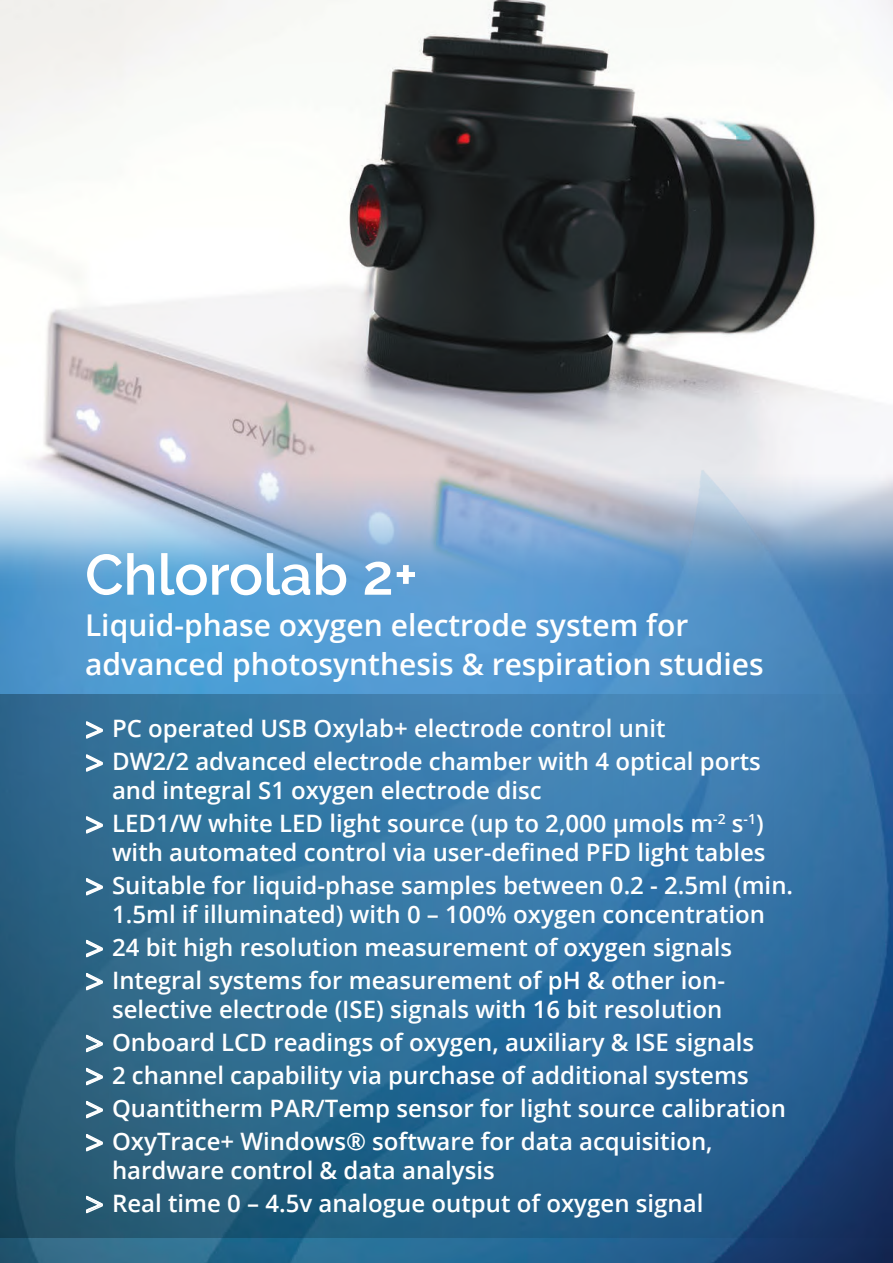
<style>
.page{position:relative;width:893px;height:1263px;background:#fff}
.page>*{position:absolute;margin:0;border:0;box-sizing:border-box;transform-origin:0 0}
.t1{font:600 57px "Raleway";color:#fff}
.t2{font:600 30px/39px "Open Sans";color:#fff}
.t3{font:600 24px/33px "Open Sans";color:#fff}
.s1{font-weight:400;font-size:33px}
</style>
<div class="page">
<img style="left:0;top:0;width:893px;height:1263px">
<svg style="left:0;top:693px;width:893px;height:544px"></svg>
<svg style="left:85px;top:719px;width:19px;height:21px"></svg>
<svg style="left:85px;top:752px;width:19px;height:21px"></svg>
<svg style="left:85px;top:814px;width:19px;height:21px"></svg>
<svg style="left:85px;top:876px;width:19px;height:21px"></svg>
<svg style="left:85px;top:938px;width:19px;height:20px"></svg>
<svg style="left:85px;top:971px;width:19px;height:21px"></svg>
<svg style="left:85px;top:1033px;width:19px;height:20px"></svg>
<svg style="left:85px;top:1066px;width:19px;height:20px"></svg>
<svg style="left:85px;top:1099px;width:19px;height:20px"></svg>
<svg style="left:85px;top:1132px;width:19px;height:21px"></svg>
<svg style="left:85px;top:1194px;width:19px;height:20px"></svg>
<h1 class="t1" style="left:85px;top:542px;width:334px">Chlorolab 2+</h1>
<p class="t2" style="left:85px;top:605px;width:680px">Liquid-phase oxygen electrode system for advanced photosynthesis &amp; respiration studies</p>
<p class="t3" style="left:85px;top:712px;width:677px"><span class="s1">&gt;</span> PC operated USB Oxylab+ electrode control unit<br><span class="s1">&gt;</span> DW2/2 advanced electrode chamber with 4 optical ports</p>
<p class="t3" style="left:85px;top:773px;width:680px;text-indent:27px">and integral S1 oxygen electrode disc<br><span class="s1">&gt;</span> LED1/W white LED light source (up to 2,000 µmols m<sup>-2</sup> s<sup>-1</sup>)</p>
<p class="t3" style="left:85px;top:835px;width:710px;text-align:center">with automated control via user-defined PFD light tables<br><span class="s1">&gt;</span> Suitable for liquid-phase samples between 0.2 - 2.5ml (min.</p>
<p class="t3" style="left:85px;top:897px;width:682px;text-indent:27px">1.5ml if illuminated) with 0 – 100% oxygen concentration <span class="s1">&gt;</span> 24 bit high resolution measurement of oxygen signals<br><span class="s1">&gt;</span> Integral systems for measurement of pH &amp; other ion-</p>
<p class="t3" style="left:85px;top:992px;width:702px;text-indent:27px">selective electrode (ISE) signals with 16 bit resolution<br><span class="s1">&gt;</span> Onboard LCD readings of oxygen, auxiliary &amp; ISE signals<br><span class="s1">&gt;</span> 2 channel capability via purchase of additional systems<br><span class="s1">&gt;</span> Quantitherm PAR/Temp sensor for light source calibration <span class="s1">&gt;</span> OxyTrace+ Windows® software for data acquisition,</p>
<p class="t3" style="left:85px;top:1153px;width:620px;text-indent:27px">hardware control &amp; data analysis<br><span class="s1">&gt;</span> Real time 0 – 4.5v analogue output of oxygen signal</p>
</div>
